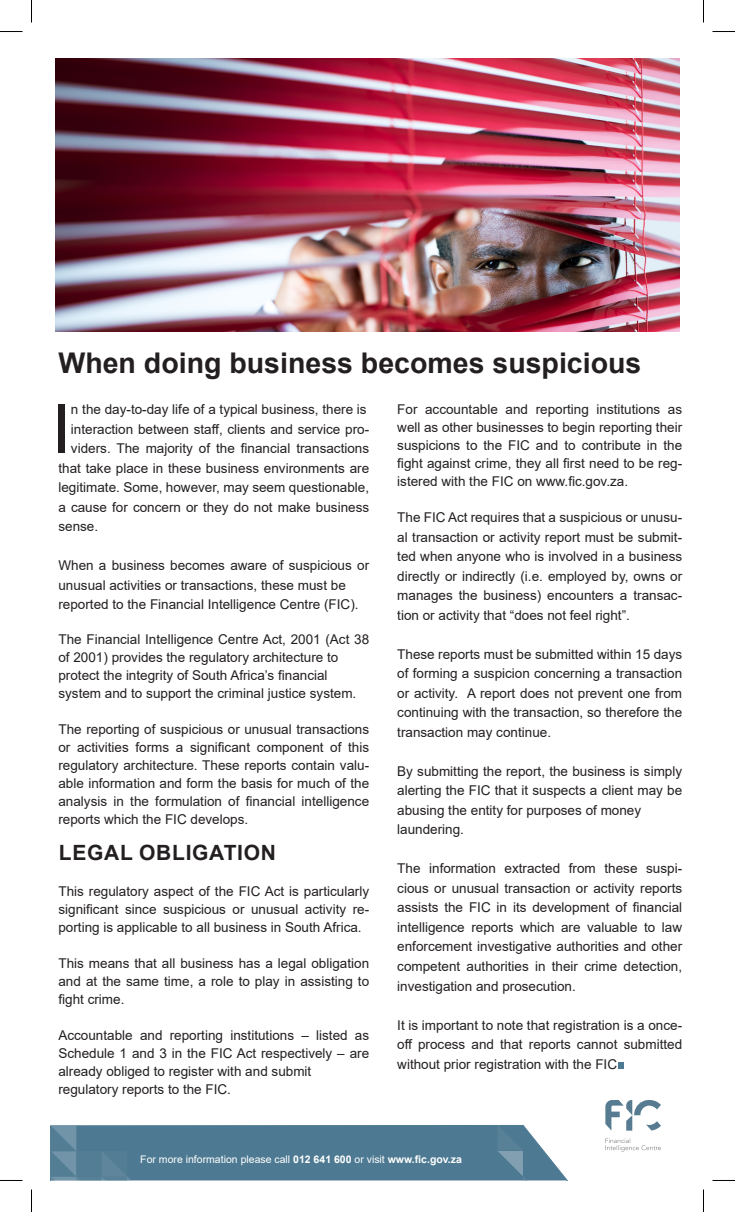
<style>
.page{position:relative;width:735px;height:1212px;background:#fff}
.page>*{position:absolute;margin:0;border:0;box-sizing:border-box;transform-origin:0 0}
.t1{font:67.95px "Arial";color:#231f20}
.t2{font:700 28.5px "Arial";color:#231f20}
.t3{font:700 21px "Arial";letter-spacing:.035em;color:#231f20}
.t4{font:13.5px/19.5px "Arial";color:#231f20;text-align:justify}
.t5{font:10.5px "Arial";color:#fff}
.s1{font-weight:700}
</style>
<div class="page">
<img style="left:56px;top:59px;width:623px;height:273px">
<div style="left:618px;top:1061px;width:6px;height:7px;background:#4d7a92"></div>
<svg style="left:605px;top:1138px;width:56px;height:13px"></svg>
<svg style="left:605px;top:1100px;width:56px;height:30px"></svg>
<svg style="left:50px;top:1125px;width:518px;height:55px;background:#568097"></svg>
<svg style="left:0;top:31px;width:22px;height:1px"></svg>
<svg style="left:712px;top:31px;width:23px;height:1px"></svg>
<svg style="left:31px;top:0;width:1px;height:22px"></svg>
<svg style="left:31px;top:1189px;width:1px;height:22px"></svg>
<svg style="left:703px;top:0;width:1px;height:22px"></svg>
<svg style="left:703px;top:1189px;width:1px;height:22px"></svg>
<p class="t2" style="left:58px;top:343px;width:584px">When doing business becomes suspicious</p>
<p class="t1" style="left:52px;top:382px;width:20px">I</p>
<p class="t4" style="left:71px;top:399px;width:297px">n the day-to-day life of a typical business, there is</p>
<p class="t4" style="left:397px;top:400px;width:286px;line-height:18px">For accountable and reporting institutions as well as other businesses to begin reporting their suspicions to the FIC and to contribute in the fight against crime, they all first need to be reg&shy;istered with the FIC on www.fic.gov.za.</p>
<p class="t4" style="left:397px;top:507px;width:286px">The FIC Act requires that a suspicious or unusu&shy;al transaction or activity report must be submit&shy;ted when anyone who is involved in a business directly or indirectly (i.e. employed by, owns or manages the business) encounters a transac&shy;tion or activity that “does not feel right”.</p>
<p class="t4" style="left:397px;top:644px;width:286px">These reports must be submitted within 15 days of forming a suspicion concerning a transaction or activity. A report does not prevent one from continuing with the transaction, so therefore the transaction may continue.</p>
<p class="t4" style="left:397px;top:761px;width:286px">By submitting the report, the business is simply alerting the FIC that it suspects a client may be abusing the entity for purposes of money</p>
<p class="t4" style="left:397px;top:819px;width:68px">laundering.</p>
<p class="t4" style="left:397px;top:858px;width:286px">The information extracted from these suspi&shy;cious or unusual transaction or activity reports assists the FIC in its development of financial intelligence reports which are valuable to law enforcement investigative authorities and other competent authorities in their crime detection, investigation and prosecution.</p>
<p class="t4" style="left:397px;top:1014px;width:286px">It is important to note that registration is a once&shy;off process and that reports cannot submitted without prior registration with the FIC.</p>
<p class="t4" style="left:71px;top:419px;width:300px">interaction between staff, clients and service pro-</p>
<p class="t4" style="left:71px;top:438px;width:300px">viders. The majority of the financial transactions</p>
<p class="t4" style="left:58px;top:458px;width:312px">that take place in these business environments are</p>
<p class="t4" style="left:58px;top:477px;width:312px">legitimate. Some, however, may seem questionable,</p>
<p class="t4" style="left:58px;top:497px;width:312px">a cause for concern or they do not make business</p>
<p class="t4" style="left:58px;top:516px;width:41px">sense.</p>
<p class="t4" style="left:58px;top:555px;width:312px">When a business becomes aware of suspicious or unusual activities or transactions, these must be</p>
<p class="t4" style="left:58px;top:594px;width:302px">reported to the Financial Intelligence Centre (FIC).</p>
<p class="t4" style="left:58px;top:629px;width:312px;line-height:18px">The Financial Intelligence Centre Act, 2001 (Act 38 of 2001) provides the regulatory architecture to</p>
<p class="t4" style="left:58px;top:665px;width:271px">protect the integrity of South Africa’s financial</p>
<p class="t4" style="left:58px;top:683px;width:299px">system and to support the criminal justice system.</p>
<p class="t4" style="left:58px;top:719px;width:312px;line-height:18px">The reporting of suspicious or unusual transactions or activities forms a significant component of this regulatory architecture. These reports contain valu&shy;able information and form the basis for much of the analysis in the formulation of financial intelligence reports which the FIC develops.</p>
<p class="t3" style="left:59px;top:837px;width:219px">LEGAL OBLIGATION</p>
<p class="t4" style="left:58px;top:881px;width:312px;line-height:18px">This regulatory aspect of the FIC Act is particularly significant since suspicious or unusual activity re&shy;porting is applicable to all business in South Africa.</p>
<p class="t4" style="left:58px;top:953px;width:312px;line-height:18px">This means that all business has a legal obligation and at the same time, a role to play in assisting to fight crime.</p>
<p class="t4" style="left:58px;top:1025px;width:312px;line-height:18px">Accountable and reporting institutions – listed as Schedule 1 and 3 in the FIC Act respectively – are already obliged to register with and submit</p>
<p class="t4" style="left:58px;top:1079px;width:174px">regulatory reports to the FIC.</p>
<p class="t5" style="left:140px;top:1151px;width:323px">For more information please call <span class="s1">012 641 600</span> or visit <span class="s1">www.fic.gov.za</span></p>
</div>
